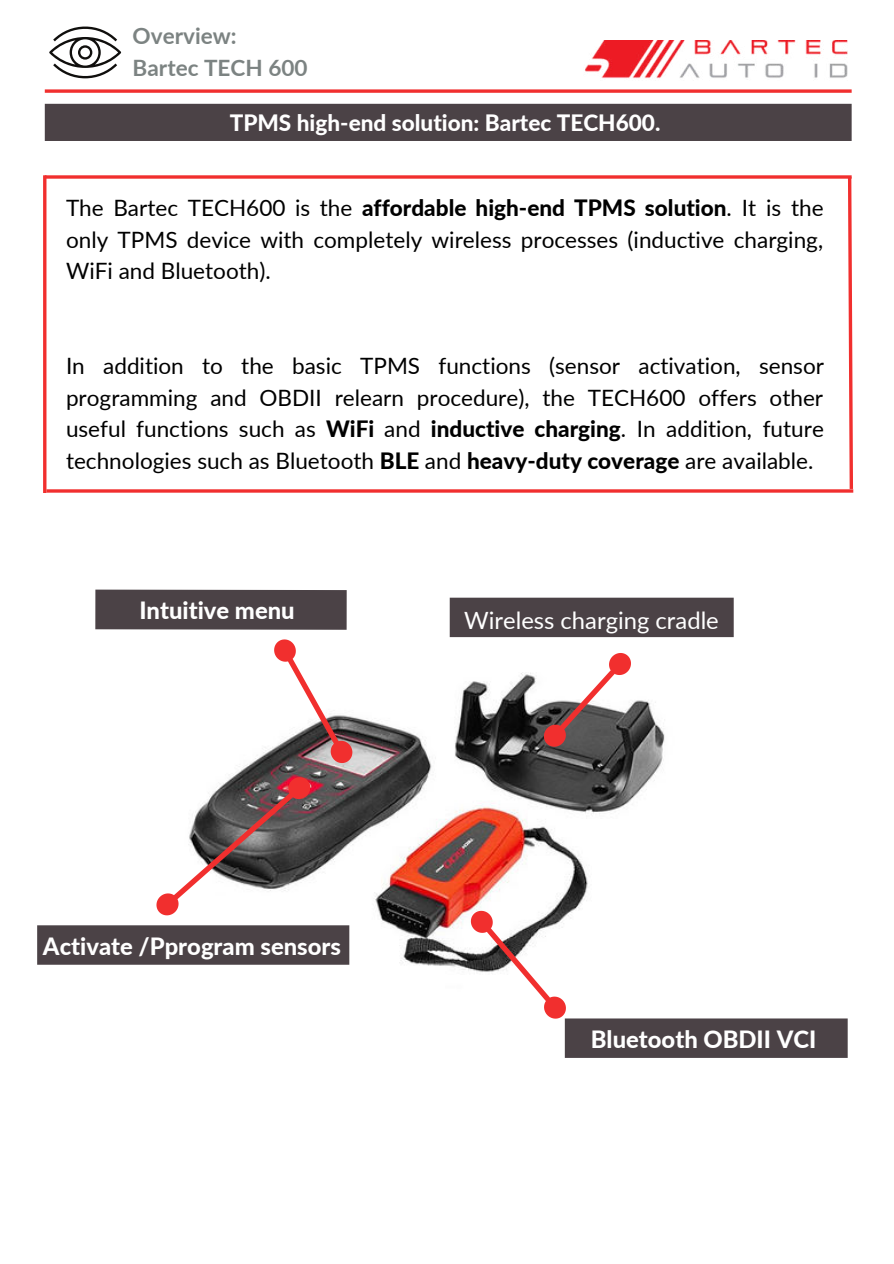
<style>
.page{position:relative;width:894px;height:1264px;background:#fff}
.page>*{position:absolute;margin:0;border:0;box-sizing:border-box;transform-origin:0 0}
.t1{font:800 23.7px "Lato";color:#fff}
.t2{font:23.7px "Lato";color:#fff}
.t3{font:22.5px/31.5px "Lato";color:#000;text-align:justify}
.t4{font:800 22.5px "Lato";color:#fff}
.t5{font:700 22.5px/31.5px "Lato";color:#7c8382}
.s1{font-weight:800}
</style>
<div class="page">
<img style="left:584px;top:40px;width:264px;height:39px">
<svg style="left:45px;top:89px;width:806px;height:4px;background:#f24e4e"></svg>
<svg style="left:49px;top:26px;width:72px;height:53px"></svg>
<div style="left:45px;top:104px;width:806px;height:37px;background:#4b4246"></div>
<svg style="left:46px;top:175px;width:800px;height:4px;background:#f24e4d"></svg>
<hr style="left:46px;top:489px;width:807px;height:3px;background:#f12f2e">
<hr style="left:43px;top:175px;width:3px;height:318px;background:#f12f2e">
<svg style="left:846px;top:175px;width:8px;height:317px"></svg>
<img style="left:170px;top:672px;width:495px;height:295px">
<svg style="left:460px;top:900px;width:116px;height:119px"></svg>
<svg style="left:533px;top:653px;width:108px;height:103px"></svg>
<div style="left:449px;top:597px;width:284px;height:40px;background:#4b4246"></div>
<div style="left:564px;top:1018px;width:283px;height:39px;background:#4b4246"></div>
<svg style="left:95px;top:589px;width:291px;height:336px"></svg>
<div style="left:37px;top:925px;width:312px;height:39px;background:#4b4246"></div>
<p class="t5" style="left:133px;top:20px;width:176px">Overview:<br>Bartec TECH 600</p>
<p class="t4" style="left:230px;top:106px;width:432px">TPMS high-end solution: Bartec TECH600.</p>
<p class="t3" style="left:66px;top:191px;width:759px">The Bartec TECH600 is the <span class="s1">affordable high-end TPMS solution</span>. It is the only TPMS device with completely wireless processes (inductive charging, WiFi and Bluetooth).</p>
<p class="t3" style="left:66px;top:349px;width:759px">In addition to the basic TPMS functions (sensor activation, sensor programming and OBDII relearn procedure), the TECH600 offers other useful functions such as <span class="s1">WiFi</span> and <span class="s1">inductive charging</span>. In addition, future technologies such as Bluetooth <span class="s1">BLE</span> and <span class="s1">heavy-duty coverage</span> are available.</p>
<p class="t1" style="left:139px;top:593px;width:157px">Intuitive menu</p>
<p class="t1" style="left:43px;top:928px;width:299px">Activate /Pprogram sensors</p>
<p class="t2" style="left:464px;top:603px;width:256px">Wireless charging cradle</p>
<p class="t1" style="left:590px;top:1021px;width:227px">Bluetooth OBDII VCI</p>
</div>
